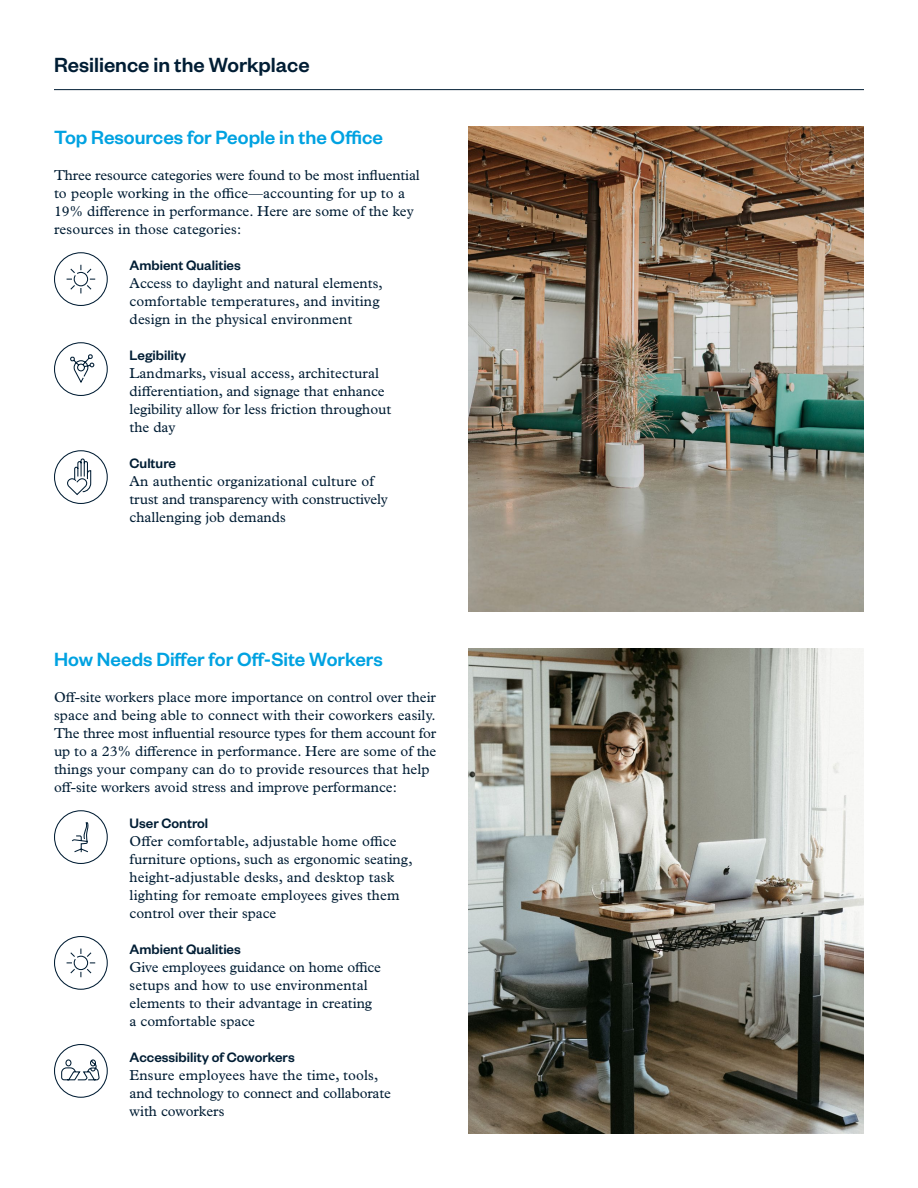
<style>
.page{position:relative;width:918px;height:1188px;background:#fff}
.page>*{position:absolute;margin:0;border:0;box-sizing:border-box;transform-origin:0 0}
.t1{font:500 22.5px "Founders Grotesk";color:#001d34}
.t2{font:500 21px "Founders Grotesk";color:#00a2e1}
.t3{font:500 15px "Founders Grotesk";color:#001d34}
.t4{font:14.4px/18px "Plantin MT Pro";color:#001d34}
</style>
<div class="page">
<hr style="left:54px;top:89px;width:810px;height:1px;background:#001d34">
<img style="left:468px;top:126px;width:396px;height:486px">
<img style="left:468px;top:648px;width:396px;height:486px">
<div style="left:54px;top:252px;width:54px;height:54px;border:1px solid #001d34;border-radius:50%"></div>
<svg style="left:66px;top:264px;width:30px;height:30px"></svg>
<svg style="left:70px;top:354px;width:25px;height:29px"></svg>
<div style="left:54px;top:342px;width:54px;height:54px;border:1px solid #001d34;border-radius:50%"></div>
<svg style="left:67px;top:458px;width:25px;height:38px"></svg>
<div style="left:54px;top:450px;width:54px;height:54px;border:1px solid #001d34;border-radius:50%"></div>
<div style="left:54px;top:810px;width:54px;height:54px;border:1px solid #001d34;border-radius:50%"></div>
<svg style="left:72px;top:823px;width:17px;height:30px"></svg>
<div style="left:54px;top:936px;width:54px;height:54px;border:1px solid #001d34;border-radius:50%"></div>
<svg style="left:66px;top:948px;width:30px;height:30px"></svg>
<div style="left:54px;top:1044px;width:54px;height:54px;border:1px solid #001d34;border-radius:50%"></div>
<svg style="left:61px;top:1059px;width:39px;height:22px"></svg>
<h1 class="t1" style="left:54px;top:51px;width:257px">Resilience in the Workplace</h1>
<h2 class="t2" style="left:54px;top:124px;width:331px">Top Resources for People in the Office</h2>
<p class="t4" style="left:54px;top:166px;width:367px">Three resource categories were found to be most influential to people working in the office—accounting for up to a 19% difference in performance. Here are some of the key resources in those categories:</p>
<p class="t3" style="left:130px;top:256px;width:113px">Ambient Qualities</p>
<p class="t4" style="left:130px;top:274px;width:255px">Access to daylight and natural elements, comfortable temperatures, and inviting design in the physical environment</p>
<p class="t3" style="left:130px;top:346px;width:58px">Legibility</p>
<p class="t4" style="left:130px;top:364px;width:263px">Landmarks, visual access, architectural differentiation, and signage that enhance legibility allow for less friction throughout the day</p>
<p class="t3" style="left:130px;top:454px;width:48px">Culture</p>
<p class="t4" style="left:130px;top:472px;width:260px">An authentic organizational culture of trust and transparency with constructively challenging job demands</p>
<h2 class="t2" style="left:54px;top:646px;width:330px">How Needs Differ for Off-Site Workers</h2>
<p class="t4" style="left:54px;top:688px;width:384px">Off-site workers place more importance on control over their space and being able to connect with their coworkers easily.<br>The three most influential resource types for them account for up to a 23% difference in performance. Here are some of the things your company can do to provide resources that help off-site workers avoid stress and improve performance:</p>
<p class="t3" style="left:130px;top:814px;width:80px">User Control</p>
<p class="t4" style="left:130px;top:832px;width:285px">Offer comfortable, adjustable home office furniture options, such as ergonomic seating, height-adjustable desks, and desktop task lighting for remoate employees gives them control over their space</p>
<p class="t3" style="left:130px;top:940px;width:113px">Ambient Qualities</p>
<p class="t4" style="left:130px;top:958px;width:253px">Give employees guidance on home office setups and how to use environmental elements to their advantage in creating a comfortable space</p>
<p class="t3" style="left:130px;top:1048px;width:167px">Accessibility of Coworkers</p>
<p class="t4" style="left:130px;top:1066px;width:263px">Ensure employees have the time, tools, and technology to connect and collaborate with coworkers</p>
</div>
